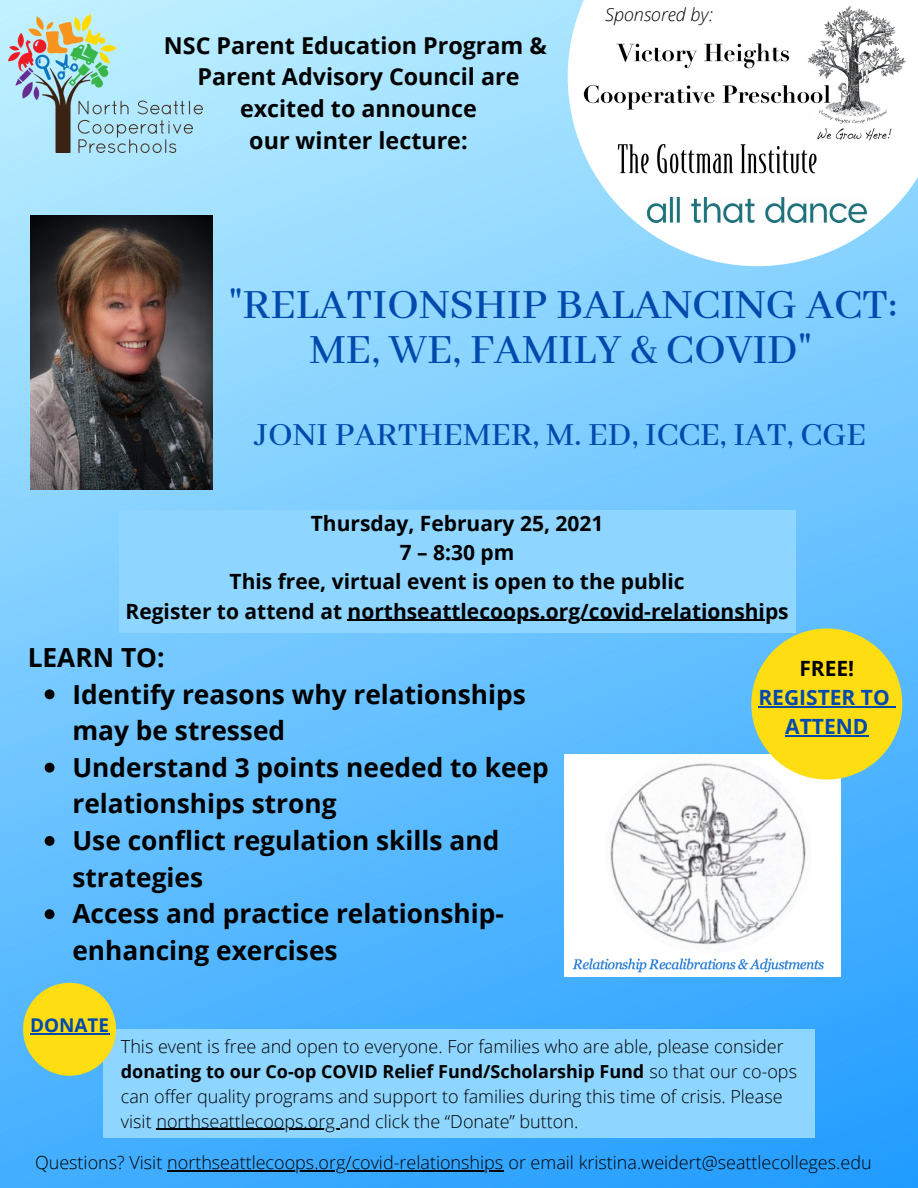
<style>
.page{position:relative;width:918px;height:1188px;background:#fff}
.page>*{position:absolute;margin:0;border:0;box-sizing:border-box;transform-origin:0 0}
.t1{font:500 46.5px "Abhaya Libre";color:#004aad}
.t2{font:500 36px "Abhaya Libre";color:#004aad}
.t3{font:700 26.25px/36.6px "Open Sans";color:#000}
.t4{font:700 23.25px/31.7px "Open Sans";color:#000;text-align:center}
.t5{font:700 21px "Open Sans";color:#000}
.t6{font:700 21px "Open Sans";color:#004aad}
.t7{font:700 18.9px "Open Sans";color:#004aad}
.t8{font:300 18px/24.8px "Open Sans";color:#000}
.t9{font:italic 300 18px "Open Sans";color:#000}
.s1{font-weight:700}
</style>
<div class="page">
<img style="left:0;top:0;width:918px;height:1188px">
<div style="left:103px;top:1029px;width:712px;height:109px;background:#8ed5ff"></div>
<div style="left:119px;top:510px;width:676px;height:123px;background:#8ed5ff"></div>
<svg style="left:23px;top:983px;width:93px;height:93px;background:#d9d447"></svg>
<svg style="left:568px;top:0;width:350px;height:266px"></svg>
<img style="left:8px;top:14px;width:195px;height:139px">
<img style="left:565px;top:755px;width:275px;height:222px">
<img style="left:30px;top:216px;width:182px;height:273px">
<img style="left:610px;top:142px;width:216px;height:33px">
<svg style="left:45px;top:689px;width:10px;height:10px"></svg>
<svg style="left:45px;top:763px;width:10px;height:10px"></svg>
<svg style="left:45px;top:836px;width:10px;height:10px"></svg>
<svg style="left:45px;top:909px;width:10px;height:10px"></svg>
<img style="left:647px;top:197px;width:220px;height:25px">
<img style="left:794px;top:0;width:115px;height:144px">
<hr style="left:348px;top:620px;width:417px;height:1px;background:#000">
<img style="left:580px;top:41px;width:253px;height:72px">
<hr style="left:156px;top:1129px;width:184px;height:1px;background:#000">
<hr style="left:167px;top:1170px;width:337px;height:2px;background:#000">
<hr style="left:30px;top:1034px;width:79px;height:1px;background:#004aad">
<svg style="left:751px;top:629px;width:151px;height:151px;background:#ded548"></svg>
<hr style="left:785px;top:735px;width:83px;height:1px;background:#004aad">
<p class="t4" style="left:164px;top:29px;width:385px">NSC Parent Education Program &amp;</p>
<p class="t4" style="left:197px;top:60px;width:324px">Parent Advisory Council are excited to announce</p>
<p class="t4" style="left:249px;top:124px;width:220px">our winter lecture:</p>
<p class="t9" style="left:605px;top:2px;width:109px">Sponsored by:</p>
<p class="t1" style="left:229px;top:279px;width:670px">"RELATIONSHIP BALANCING ACT:</p>
<p class="t1" style="left:309px;top:324px;width:504px">ME, WE, FAMILY &amp; COVID"</p>
<p class="t2" style="left:255px;top:415px;width:613px">JONI PARTHEMER, M. ED, ICCE, IAT, CGE</p>
<p class="t5" style="left:311px;top:508px;width:294px">Thursday, February 25, 2021</p>
<p class="t5" style="left:400px;top:538px;width:116px">7 – 8:30 pm</p>
<p class="t5" style="left:230px;top:567px;width:457px">This free, virtual event is open to the public</p>
<p class="t5" style="left:126px;top:596px;width:665px">Register to attend at northseattlecoops.org/covid-relationships</p>
<p class="t3" style="left:28px;top:638px;width:138px">LEARN TO:</p>
<p class="t3" style="left:72px;top:675px;width:455px">Identify reasons why relationships may be stressed</p>
<p class="t3" style="left:72px;top:748px;width:478px">Understand 3 points needed to keep relationships strong</p>
<p class="t3" style="left:72px;top:822px;width:428px">Use conflict regulation skills and strategies</p>
<p class="t3" style="left:72px;top:895px;width:433px">Access and practice relationship&shy;enhancing exercises</p>
<p class="t7" style="left:30px;top:1012px;width:81px">DONATE</p>
<p class="t5" style="left:799px;top:653px;width:56px">FREE!</p>
<p class="t6" style="left:758px;top:683px;width:133px">REGISTER TO</p>
<p class="t6" style="left:785px;top:712px;width:85px">ATTEND</p>
<p class="t8" style="left:121px;top:1034px;width:678px">This event is free and open to everyone. For families who are able, please consider <span class="s1">donating to our Co-op COVID Relief Fund/Scholarship Fund</span> so that our co-ops can offer quality programs and support to families during this time of crisis. Please visit northseattlecoops.org and click the “Donate” button.</p>
<p class="t8" style="left:35px;top:1150px;width:838px">Questions? Visit northseattlecoops.org/covid-relationships or email kristina.weidert@seattlecolleges.edu</p>
</div>
